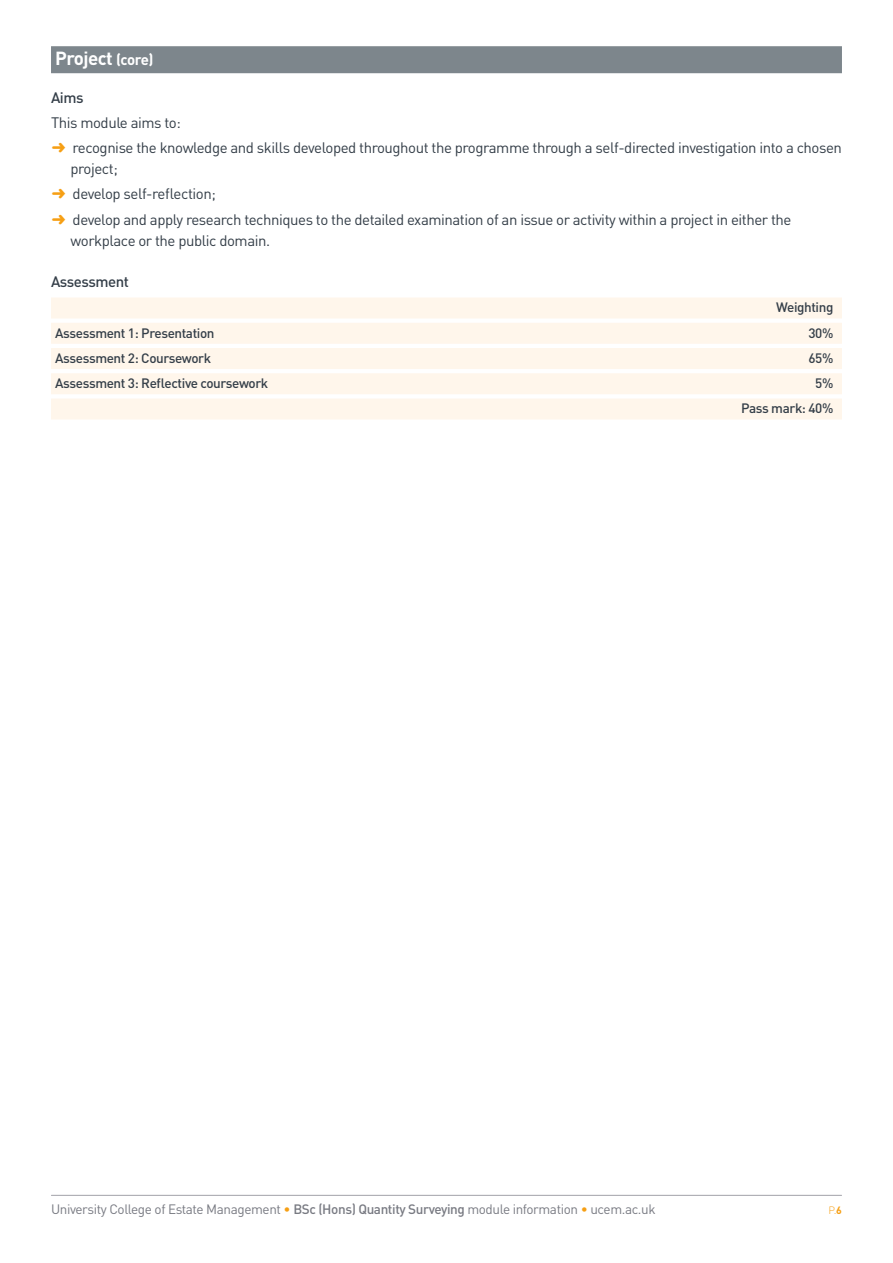
<style>
.page{position:relative;width:893px;height:1263px;background:#fff}
.page>*{position:absolute;margin:0;border:0;box-sizing:border-box;transform-origin:0 0}
.t1{font:700 18.75px "DINOT";letter-spacing:-.03em;color:#fff}
.t2{font:15px/25.2px "DINOT";letter-spacing:-.03em;color:#343e48}
.t3{font:500 15px "DINOT";letter-spacing:-.03em;color:#343e48}
.t4{font:500 13.5px/25.2px "DINOT";letter-spacing:-.03em;color:#343e48;text-align:right}
.t5{font:13.5px "DINOT";letter-spacing:-.03em;color:#787a82}
.t6{font:300 10.5px "DINOT";color:#f69f14}
.s1{font-size:15px}
.s2{font-family:"MS Gothic";color:#f69f14}
.s3{color:#f69f14}
.s4{font-weight:500}
.s5{font-weight:700}
</style>
<div class="page">
<hr style="left:51px;top:1195px;width:791px;height:1px;background:#a1a1a8">
<div style="left:51px;top:46px;width:791px;height:27px;background:#7d868c"></div>
<div style="left:51px;top:297px;width:791px;height:21px;background:#fff6eb"></div>
<div style="left:51px;top:323px;width:791px;height:21px;background:#fff6eb"></div>
<div style="left:51px;top:348px;width:791px;height:21px;background:#fff6eb"></div>
<div style="left:51px;top:373px;width:791px;height:21px;background:#fff6eb"></div>
<div style="left:51px;top:398px;width:791px;height:21px;background:#fff6eb"></div>
<p class="t1" style="left:55px;top:46px;width:100px">Project <span class="s1">(core)</span></p>
<p class="t3" style="left:51px;top:87px;width:34px">Aims</p>
<p class="t2" style="left:51px;top:109px;width:792px">This module aims to:<br><span class="s2">➜</span> recognise the knowledge and skills developed throughout the programme through a self-directed investigation into a chosen</p>
<p class="t2" style="left:51px;top:155px;width:742px;text-indent:19px">project;<br><span class="s2">➜</span> develop self-reflection;<br><span class="s2">➜</span> develop and apply research techniques to the detailed examination of an issue or activity within a project in either the</p>
<p class="t2" style="left:71px;top:227px;width:201px">workplace or the public domain.</p>
<p class="t3" style="left:51px;top:271px;width:80px">Assessment</p>
<p class="t4" style="left:776px;top:294px;width:59px">Weighting</p>
<p class="t4" style="left:55px;top:320px;width:161px">Assessment 1: Presentation</p>
<p class="t4" style="left:808px;top:320px;width:26px">30%</p>
<p class="t4" style="left:55px;top:345px;width:157px">Assessment 2: Coursework</p>
<p class="t4" style="left:808px;top:345px;width:26px">65%</p>
<p class="t4" style="left:55px;top:370px;width:215px">Assessment 3: Reflective coursework</p>
<p class="t4" style="left:741px;top:370px;width:94px">5%<br>Pass mark: 40%</p>
<p class="t5" style="left:51px;top:1200px;width:606px">University College of Estate Management <span class="s3">•</span> <span class="s4">BSc (Hons) Quantity Surveying</span> module information <span class="s3">•</span> ucem.ac.uk</p>
<p class="t6" style="left:829px;top:1203px;width:15px">P.<span class="s5">6</span></p>
</div>
